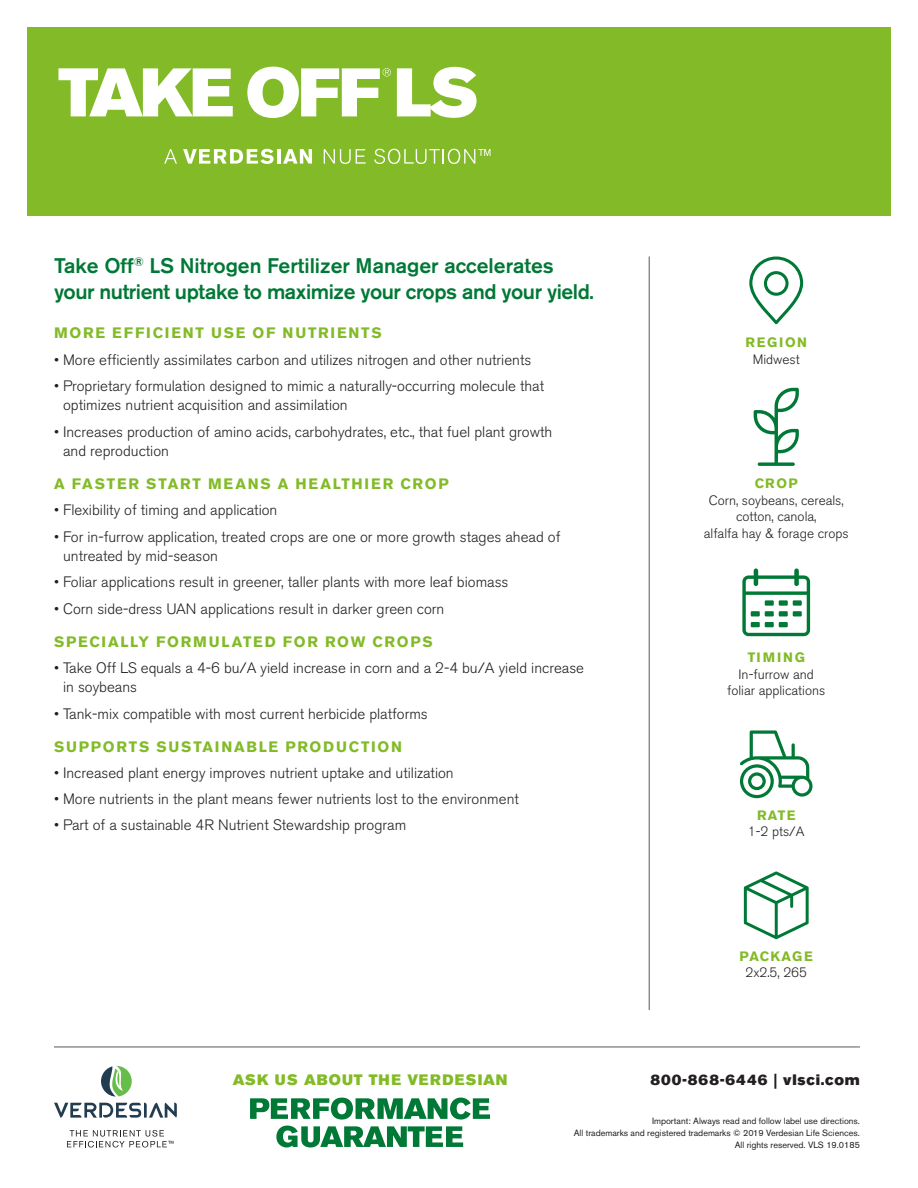
<style>
.page{position:relative;width:918px;height:1188px;background:#fff}
.page>*{position:absolute;margin:0;border:0;box-sizing:border-box;transform-origin:0 0}
.t1{font:500 21px/25.5px "Akzidenz Grotesk BE";letter-spacing:-.02em;color:#007836}
.t2{font:300 15px/19.5px "Akzidenz Grotesk BE";color:#231f20}
.t3{font:700 15px "Akzidenz Grotesk BE";letter-spacing:.115em;color:#82bb27}
.t4{font:15px "Akzidenz Grotesk BE Super";letter-spacing:.08em;color:#82bb27}
.t5{font:15px "Akzidenz Grotesk BE Super";letter-spacing:.05em;color:#231f20}
.t6{font:300 13.5px/16.5px "Akzidenz Grotesk BE";color:#231f20;text-align:center}
.t7{font:700 13.5px "Akzidenz Grotesk BE";letter-spacing:.1em;color:#82bb27}
.t8{font:9px "Akzidenz Grotesk BE";color:#231f20}
.t9{font:9px "Akzidenz Grotesk Pro";color:#231f20}
</style>
<div class="page">
<div style="left:27px;top:27px;width:864px;height:189px;background:#82bb27"></div>
<svg style="left:164px;top:149px;width:13px;height:15px"></svg>
<svg style="left:183px;top:149px;width:91px;height:15px"></svg>
<hr style="left:277px;top:149px;width:4px;height:15px;background:#fff">
<svg style="left:283px;top:149px;width:29px;height:15px"></svg>
<svg style="left:324px;top:149px;width:42px;height:15px"></svg>
<svg style="left:374px;top:149px;width:116px;height:15px"></svg>
<svg style="left:58px;top:68px;width:175px;height:48px"></svg>
<svg style="left:397px;top:67px;width:80px;height:51px"></svg>
<svg style="left:247px;top:67px;width:144px;height:51px"></svg>
<hr style="left:649px;top:256px;width:1px;height:754px;background:#57585a">
<svg style="left:740px;top:730px;width:73px;height:68px"></svg>
<svg style="left:744px;top:871px;width:65px;height:68px"></svg>
<svg style="left:742px;top:568px;width:68px;height:68px"></svg>
<div style="left:779px;top:600px;width:9px;height:6px;background:#007836"></div>
<div style="left:793px;top:600px;width:9px;height:6px;background:#007836"></div>
<div style="left:793px;top:611px;width:9px;height:5px;background:#007836"></div>
<div style="left:779px;top:611px;width:9px;height:5px;background:#007836"></div>
<div style="left:779px;top:622px;width:9px;height:5px;background:#007836"></div>
<div style="left:765px;top:611px;width:9px;height:5px;background:#007836"></div>
<div style="left:765px;top:622px;width:9px;height:5px;background:#007836"></div>
<div style="left:751px;top:611px;width:9px;height:5px;background:#007836"></div>
<div style="left:751px;top:622px;width:9px;height:5px;background:#007836"></div>
<div style="left:765px;top:600px;width:9px;height:6px;background:#007836"></div>
<svg style="left:754px;top:388px;width:45px;height:78px"></svg>
<svg style="left:749px;top:256px;width:54px;height:68px"></svg>
<hr style="left:54px;top:1047px;width:806px;height:1px;background:#57585a">
<svg style="left:101px;top:1066px;width:31px;height:31px"></svg>
<svg style="left:54px;top:1103px;width:123px;height:15px"></svg>
<svg style="left:67px;top:1130px;width:106px;height:17px"></svg>
<svg style="left:250px;top:1098px;width:240px;height:22px"></svg>
<svg style="left:276px;top:1126px;width:187px;height:21px"></svg>
<p class="t1" style="left:54px;top:253px;width:541px">Take Off<sup>®</sup> LS Nitrogen Fertilizer Manager accelerates your nutrient uptake to maximize your crops and your yield.</p>
<p class="t3" style="left:54px;top:325px;width:329px">MORE EFFICIENT USE OF NUTRIENTS</p>
<p class="t2" style="left:54px;top:350px;width:479px">• More efficiently assimilates carbon and utilizes nitrogen and other nutrients</p>
<p class="t2" style="left:63px;top:376px;width:483px;text-indent:-9px">• Proprietary formulation designed to mimic a naturally-occurring molecule that optimizes nutrient acquisition and assimilation</p>
<p class="t2" style="left:63px;top:422px;width:491px;text-indent:-9px">• Increases production of amino acids, carbohydrates, etc., that fuel plant growth and reproduction</p>
<p class="t3" style="left:54px;top:475px;width:396px">A FASTER START MEANS A HEALTHIER CROP</p>
<p class="t2" style="left:54px;top:501px;width:225px">• Flexibility of timing and application</p>
<p class="t2" style="left:63px;top:527px;width:499px;text-indent:-9px">• For in-furrow application, treated crops are one or more growth stages ahead of untreated by mid-season</p>
<p class="t2" style="left:54px;top:573px;width:456px">• Foliar applications result in greener, taller plants with more leaf biomass</p>
<p class="t2" style="left:54px;top:599px;width:392px">• Corn side-dress UAN applications result in darker green corn</p>
<p class="t3" style="left:54px;top:633px;width:380px">SPECIALLY FORMULATED FOR ROW CROPS</p>
<p class="t2" style="left:63px;top:658px;width:522px;text-indent:-9px">• Take Off LS equals a 4-6 bu/A yield increase in corn and a 2-4 bu/A yield increase in soybeans</p>
<p class="t2" style="left:54px;top:704px;width:375px">• Tank-mix compatible with most current herbicide platforms</p>
<p class="t3" style="left:54px;top:738px;width:350px">SUPPORTS SUSTAINABLE PRODUCTION</p>
<p class="t2" style="left:54px;top:763px;width:401px">• Increased plant energy improves nutrient uptake and utilization</p>
<p class="t2" style="left:54px;top:790px;width:466px">• More nutrients in the plant means fewer nutrients lost to the environment</p>
<p class="t2" style="left:54px;top:816px;width:354px">• Part of a sustainable 4R Nutrient Stewardship program</p>
<p class="t7" style="left:745px;top:334px;width:63px">REGION</p>
<p class="t6" style="left:753px;top:351px;width:48px">Midwest</p>
<p class="t7" style="left:755px;top:475px;width:45px">CROP</p>
<p class="t6" style="left:704px;top:492px;width:146px">Corn, soybeans, cereals, cotton, canola,<br>alfalfa hay &amp; forage crops</p>
<p class="t7" style="left:748px;top:649px;width:59px">TIMING</p>
<p class="t6" style="left:727px;top:666px;width:100px">In-furrow and foliar applications</p>
<p class="t7" style="left:757px;top:807px;width:40px">RATE</p>
<p class="t6" style="left:748px;top:823px;width:58px">1-2 pts/A</p>
<p class="t7" style="left:740px;top:948px;width:75px">PACKAGE</p>
<p class="t6" style="left:745px;top:964px;width:63px">2x2.5, 265</p>
<p class="t4" style="left:233px;top:1071px;width:276px">ASK US ABOUT THE VERDESIAN</p>
<p class="t5" style="left:650px;top:1071px;width:211px">800-868-6446 | vlsci.com</p>
<p class="t8" style="left:652px;top:1115px;width:209px">Important: Always read and follow label use directions.</p>
<p class="t9" style="left:574px;top:1127px;width:288px">All trademarks and registered trademarks © 2019 Verdesian Life Sciences.</p>
<p class="t8" style="left:735px;top:1139px;width:127px">All rights reserved. VLS 19.0185</p>
</div>
